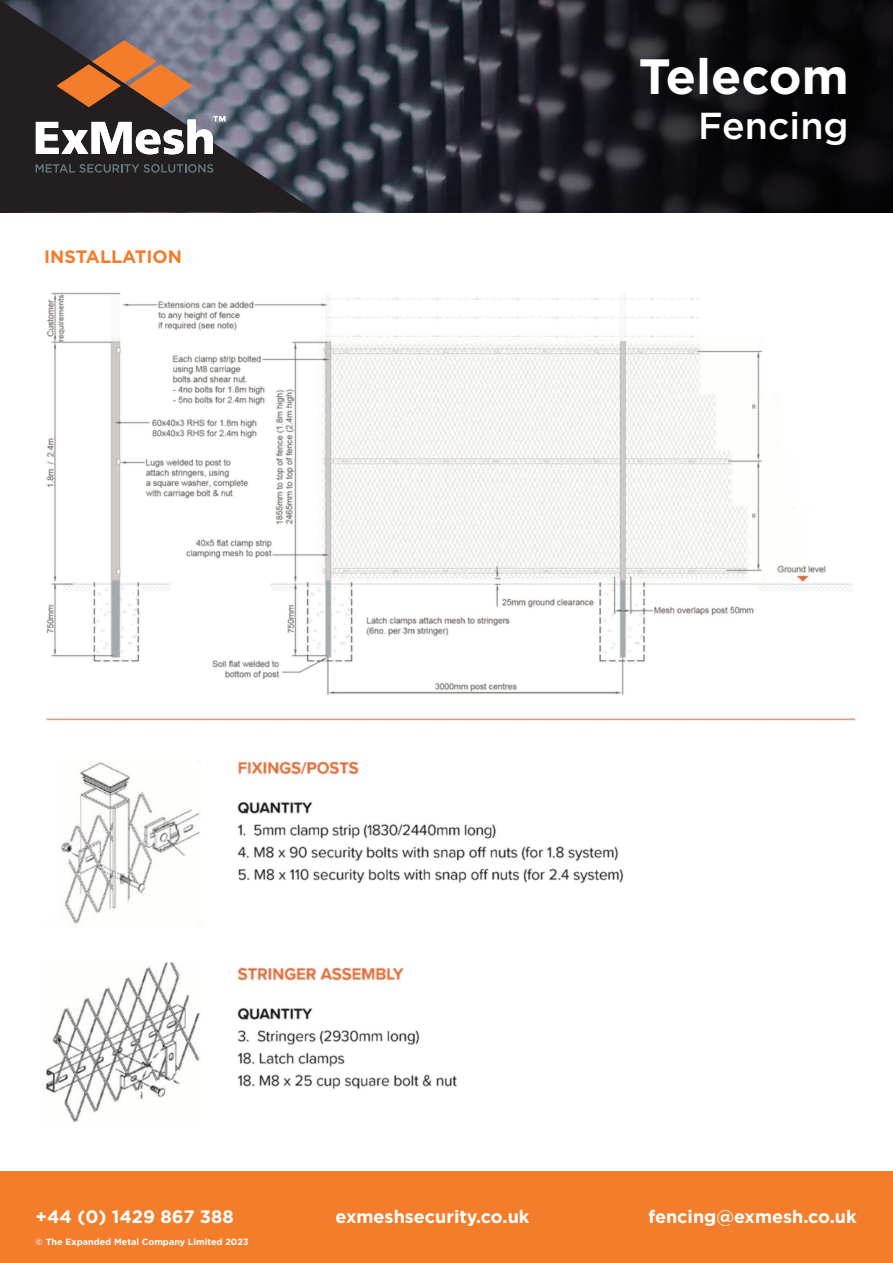
<style>
.page{position:relative;width:893px;height:1263px;background:#fff}
.page>*{position:absolute;margin:0;border:0;box-sizing:border-box;transform-origin:0 0}
.t1{font:700 49.5px "Gotham";color:#fff}
.t2{font:500 37.5px "Gotham";color:#fff}
.t3{font:700 18px "Gotham";color:#fff}
.t4{font:700 18px "Gotham";color:#f47d2c}
.t5{font:700 9px "Gotham";color:#fff}
</style>
<div class="page">
<svg style="left:318px;top:0;width:575px;height:212px;background:#1f2026"></svg>
<div style="left:0;top:1171px;width:893px;height:92px;background:#f47d2c"></div>
<svg style="left:0;top:0;width:318px;height:213px;background:#45464f"></svg>
<svg style="left:36px;top:116px;width:189px;height:38px"></svg>
<svg style="left:36px;top:164px;width:177px;height:9px;background:#383f41"></svg>
<svg style="left:56px;top:40px;width:137px;height:67px;background:#986243"></svg>
<img style="left:45px;top:292px;width:811px;height:831px">
<p class="t4" style="left:44px;top:245px;width:139px">INSTALLATION</p>
<h1 class="t1" style="left:639px;top:43px;width:211px">Telecom</h1>
<h2 class="t2" style="left:698px;top:101px;width:152px">Fencing</h2>
<p class="t3" style="left:36px;top:1205px;width:200px">+44 (0) 1429 867 388</p>
<p class="t5" style="left:36px;top:1235px;width:215px">© The Expanded Metal Company Limited 2023</p>
<p class="t3" style="left:335px;top:1205px;width:196px">exmeshsecurity.co.uk</p>
<p class="t3" style="left:648px;top:1205px;width:210px">fencing@exmesh.co.uk</p>
</div>
